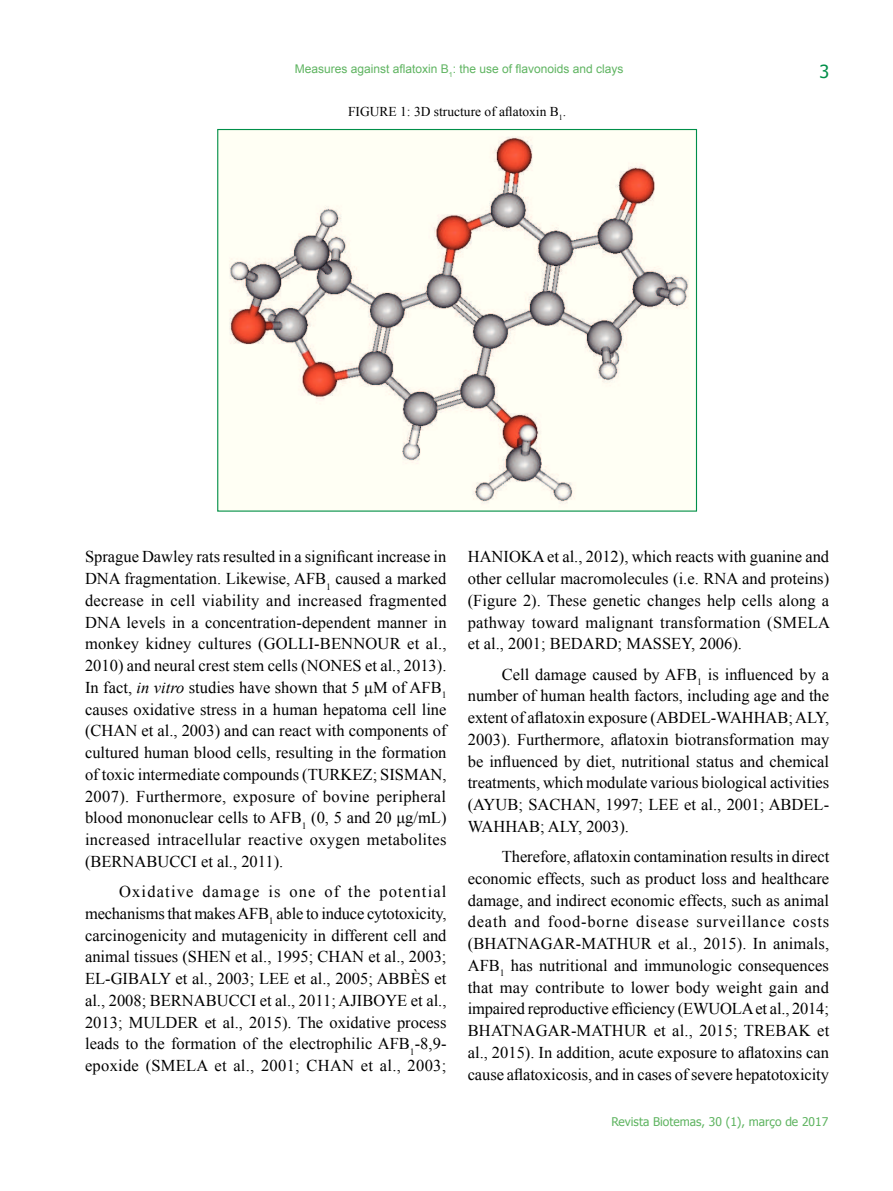
<style>
.page{position:relative;width:893px;height:1191px;background:#fff}
.page>*{position:absolute;margin:0;border:0;box-sizing:border-box;transform-origin:0 0}
.t1{font:18px "Tahoma";color:#008f49}
.t2{font:16.5px/21.8px "Times New Roman";color:#000;text-align:justify}
.t3{font:13.5px "Times New Roman";color:#000}
.t4{font:12px "Arial";color:#5fb461}
.t5{font:12px "Tahoma";color:#5fb461}
.s1{font-style:italic}
</style>
<div class="page">
<img style="left:219px;top:131px;width:476px;height:378px">
<p class="t4" style="left:295px;top:60px;width:330px">Measures against alatoxin B<sub>1</sub>: the use of lavonoids and clays</p>
<p class="t3" style="left:348px;top:102px;width:220px">FIGURE 1: 3D structure of alatoxin B<sub>1</sub>.</p>
<p class="t1" style="left:819px;top:64px;width:11px">3</p>
<p class="t2" style="left:85px;top:545px;width:363px">Sprague Dawley rats resulted in a signiicant increase in DNA fragmentation. Likewise, AFB<sub>1</sub> caused a marked decrease in cell viability and increased fragmented DNA levels in a concentration-dependent manner in monkey kidney cultures (GOLLI-BENNOUR et al., 2010) and neural crest stem cells (NONES et al., 2013).<br>In fact, <span class="s1">in vitro</span> studies have shown that 5 μM of AFB<sub>1 </sub>causes oxidative stress in a human hepatoma cell line (CHAN et al., 2003) and can react with components of cultured human blood cells, resulting in the formation of toxic intermediate compounds (TURKEZ; SISMAN, 2007). Furthermore, exposure of bovine peripheral blood mononuclear cells to AFB<sub>1</sub> (0, 5 and 20 μg/mL) increased intracellular reactive oxygen metabolites (BERNABUCCI et al., 2011).</p>
<p class="t2" style="left:85px;top:880px;width:363px;text-indent:34px">Oxidative damage is one of the potential mechanisms that makes AFB<sub>1</sub> able to induce cytotoxicity, carcinogenicity and mutagenicity in different cell and animal tissues (SHEN et al., 1995; CHAN et al., 2003; EL-GIBALY et al., 2003; LEE et al., 2005; ABBÈS et al., 2008; BERNABUCCI et al., 2011; AJIBOYE et al., 2013; MULDER et al., 2015). The oxidative process leads to the formation of the electrophilic AFB<sub>1</sub>-8,9- epoxide (SMELA et al., 2001; CHAN et al., 2003;</p>
<p class="t2" style="left:468px;top:545px;width:364px">HANIOKA et al., 2012), which reacts with guanine and other cellular macromolecules (i.e. RNA and proteins) (Figure 2). These genetic changes help cells along a pathway toward malignant transformation (SMELA et al., 2001; BEDARD; MASSEY, 2006).</p>
<p class="t2" style="left:468px;top:664px;width:363px;text-indent:34px">Cell damage caused by AFB<sub>1</sub> is inluenced by a number of human health factors, including age and the extent of alatoxin exposure (ABDEL-WAHHAB; ALY, 2003). Furthermore, alatoxin biotransformation may be inluenced by diet, nutritional status and chemical treatments, which modulate various biological activities (AYUB; SACHAN, 1997; LEE et al., 2001; ABDEL-WAHHAB; ALY, 2003).</p>
<p class="t2" style="left:468px;top:845px;width:363px;text-indent:34px">Therefore, alatoxin contamination results in direct economic effects, such as product loss and healthcare damage, and indirect economic effects, such as animal death and food-borne disease surveillance costs (BHATNAGAR-MATHUR et al., 2015). In animals, AFB<sub>1</sub> has nutritional and immunologic consequences that may contribute to lower body weight gain and impaired reproductive eficiency (EWUOLA et al., 2014; BHATNAGAR-MATHUR et al., 2015; TREBAK et al., 2015). In addition, acute exposure to alatoxins can cause alatoxicosis, and in cases of severe hepatotoxicity</p>
<p class="t5" style="left:611px;top:1116px;width:218px">Revista Biotemas, 30 (1), março de 2017</p>
</div>
